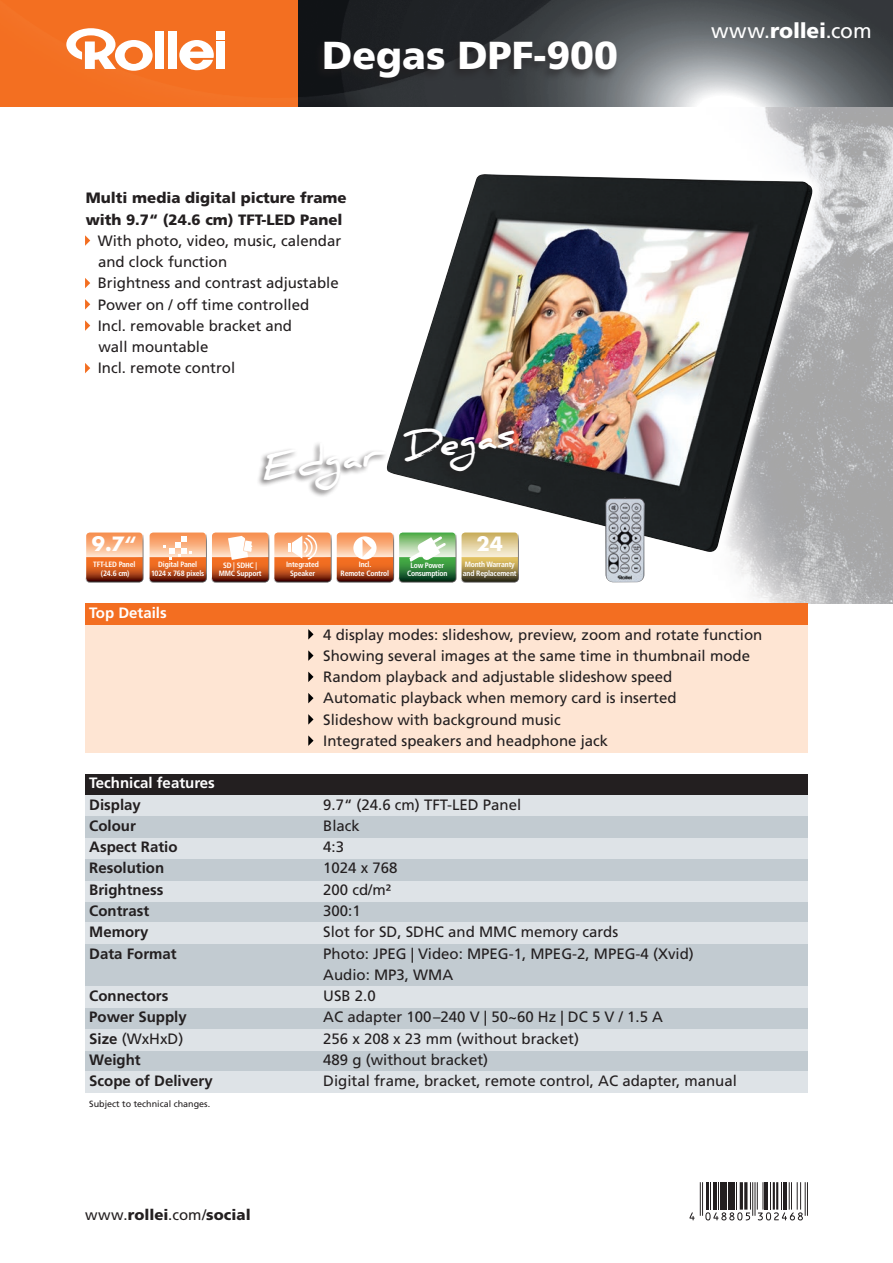
<style>
.page{position:relative;width:893px;height:1263px;background:#fff}
.page>*{position:absolute;margin:0;border:0;box-sizing:border-box;transform-origin:0 0}
.t1{font:900 39px "Frutiger LT";color:#fff}
.t2{font:700 36px "Daniel";color:#fff}
.t3{font:21px "Frutiger LT";letter-spacing:.015em;color:#fff}
.t4{font:700 19.2px "Futura";color:#fff}
.t5{font:15px/21.3px "Frutiger LT";color:#231f20}
.t6{font:700 15px "Frutiger LT";color:#231f20}
.t7{font:900 15px "Frutiger LT";color:#231f20}
.t8{font:700 15px "Frutiger LT";color:#fff}
.t9{font:9px "Frutiger LT";color:#231f20}
.t10{font:700 condensed 7.65px/8.4px "Frutiger LT";letter-spacing:-.02em;color:#fff;text-align:center}
.s1{font-weight:900}
.s2{font-weight:700}
.s3{font-weight:400}
</style>
<div class="page">
<img style="left:626px;top:106px;width:267px;height:498px">
<hr style="left:702px;top:1182px;width:1px;height:34px;background:#231f20">
<hr style="left:700px;top:1182px;width:1px;height:34px;background:#231f20">
<hr style="left:754px;top:1182px;width:1px;height:34px;background:#231f20">
<hr style="left:752px;top:1182px;width:1px;height:34px;background:#231f20">
<hr style="left:807px;top:1182px;width:1px;height:34px;background:#231f20">
<hr style="left:805px;top:1182px;width:1px;height:34px;background:#231f20">
<svg style="left:689px;top:1212px;width:6px;height:8px"></svg>
<svg style="left:705px;top:1182px;width:46px;height:38px"></svg>
<svg style="left:757px;top:1182px;width:46px;height:38px"></svg>
<img style="left:298px;top:0;width:595px;height:106px">
<div style="left:0;top:0;width:298px;height:106px;background:#f36f21"></div>
<div style="left:313px;top:39px;width:306px;height:50px;background:#231f20;opacity:.6"></div>
<svg style="left:179px;top:40px;width:35px;height:30px"></svg>
<div style="left:155px;top:32px;width:9px;height:37px;background:#fff"></div>
<div style="left:168px;top:32px;width:8px;height:37px;background:#fff"></div>
<div style="left:216px;top:32px;width:9px;height:8px;background:#fff"></div>
<div style="left:216px;top:41px;width:9px;height:28px;background:#fff"></div>
<svg style="left:66px;top:28px;width:87px;height:43px"></svg>
<svg style="left:626px;top:160px;width:201px;height:406px"></svg>
<img style="left:399px;top:174px;width:413px;height:378px">
<div style="left:256px;top:426px;width:260px;height:72px;background:#231f20;opacity:.6"></div>
<img style="left:605px;top:497px;width:40px;height:85px">
<svg style="left:274px;top:532px;width:57px;height:50px;background:#db8b5f"></svg>
<div style="left:85px;top:774px;width:723px;height:21px;background:#231f20"></div>
<div style="left:85px;top:901px;width:723px;height:22px;background:#c2cbd1"></div>
<div style="left:85px;top:944px;width:723px;height:42px;background:#c2cbd1"></div>
<div style="left:85px;top:1008px;width:723px;height:21px;background:#c2cbd1"></div>
<div style="left:85px;top:1050px;width:723px;height:21px;background:#c2cbd1"></div>
<div style="left:85px;top:880px;width:723px;height:21px;background:#dee3e7"></div>
<div style="left:85px;top:923px;width:723px;height:21px;background:#dee3e7"></div>
<div style="left:85px;top:986px;width:723px;height:22px;background:#dee3e7"></div>
<div style="left:85px;top:1029px;width:723px;height:21px;background:#dee3e7"></div>
<div style="left:85px;top:1071px;width:723px;height:22px;background:#dee3e7"></div>
<div style="left:85px;top:859px;width:723px;height:21px;background:#c2cbd1"></div>
<div style="left:85px;top:795px;width:723px;height:21px;background:#dee3e7"></div>
<div style="left:85px;top:838px;width:723px;height:21px;background:#dee3e7"></div>
<div style="left:85px;top:816px;width:723px;height:22px;background:#c2cbd1"></div>
<div style="left:85px;top:604px;width:723px;height:21px;background:#f36e21"></div>
<div style="left:85px;top:625px;width:723px;height:128px;background:#fee5d3"></div>
<svg style="left:308px;top:629px;width:6px;height:11px"></svg>
<svg style="left:308px;top:650px;width:6px;height:11px"></svg>
<svg style="left:308px;top:672px;width:6px;height:10px"></svg>
<svg style="left:308px;top:693px;width:6px;height:10px"></svg>
<svg style="left:308px;top:714px;width:6px;height:11px"></svg>
<svg style="left:308px;top:735px;width:6px;height:11px"></svg>
<svg style="left:85px;top:235px;width:5px;height:11px"></svg>
<svg style="left:85px;top:278px;width:5px;height:10px"></svg>
<svg style="left:85px;top:299px;width:5px;height:11px"></svg>
<svg style="left:85px;top:320px;width:5px;height:11px"></svg>
<svg style="left:85px;top:363px;width:5px;height:10px"></svg>
<svg style="left:86px;top:532px;width:57px;height:50px;background:#da8353"></svg>
<div style="left:333px;top:531px;width:62px;height:52px;background:#231f20;opacity:.75"></div>
<svg style="left:337px;top:532px;width:56px;height:50px;background:#db8b60"></svg>
<div style="left:458px;top:529px;width:62px;height:50px;background:#fff"></div>
<div style="left:458px;top:531px;width:62px;height:52px;background:#231f20;opacity:.75"></div>
<svg style="left:462px;top:532px;width:56px;height:50px;background:#bca973"></svg>
<div style="left:396px;top:529px;width:61px;height:50px;background:#fff"></div>
<svg style="left:399px;top:532px;width:57px;height:50px;background:#74aa76"></svg>
<div style="left:146px;top:531px;width:62px;height:52px;background:#231f20;opacity:.75"></div>
<svg style="left:150px;top:532px;width:56px;height:50px;background:#db8759"></svg>
<div style="left:209px;top:531px;width:61px;height:52px;background:#231f20;opacity:.75"></div>
<svg style="left:212px;top:532px;width:56px;height:50px;background:#dc8d63"></svg>
<h1 class="t1" style="left:322px;top:31px;width:297px">Degas DPF-900</h1>
<p class="t7" style="left:86px;top:189px;width:262px">Multi media digital picture frame</p>
<p class="t7" style="left:86px;top:210px;width:258px">with 9.7“ (24.6 cm) TFT-LED Panel</p>
<p class="t5" style="left:98px;top:230px;width:245px">With photo, video, music, calendar and clock function</p>
<p class="t5" style="left:98px;top:272px;width:242px">Brightness and contrast adjustable</p>
<p class="t5" style="left:98px;top:294px;width:213px">Power on / off time controlled</p>
<p class="t5" style="left:98px;top:315px;width:196px">Incl. removable bracket and wall mountable</p>
<p class="t5" style="left:98px;top:358px;width:139px">Incl. remote control</p>
<h2 class="t2" style="left:259px;top:447px;width:257px;rotate:-8deg">Edgar Degas</h2>
<p class="t4" style="left:92px;top:534px;width:47px">9.7“</p>
<p class="t10" style="left:93px;top:561px;width:44px">TFT-LED Panel</p>
<p class="t10" style="left:101px;top:569px;width:30px">(24.6 cm)</p>
<p class="t10" style="left:151px;top:561px;width:55px">Digital Panel<br>1024 x 768 pixels</p>
<p class="t10" style="left:219px;top:562px;width:44px;line-height:7.6px">SD | SDHC |<br>MMC Support</p>
<p class="t10" style="left:286px;top:561px;width:34px">Integrated<br>Speaker</p>
<p class="t10" style="left:359px;top:561px;width:14px">Incl.</p>
<p class="t10" style="left:341px;top:569px;width:50px">Remote Control</p>
<p class="t10" style="left:407px;top:562px;width:42px;line-height:7.6px">Low Power<br>Consumption</p>
<p class="t4" style="left:477px;top:534px;width:28px">24</p>
<p class="t10" style="left:463px;top:561px;width:55px;text-align:left">Month Warranty and Replacement</p>
<p class="t8" style="left:89px;top:604px;width:79px">Top Details</p>
<h3 class="t3" style="left:711px;top:19px;width:162px">www.<span class="s1">rollei</span>.com</h3>
<p class="t5" style="left:323px;top:624px;width:441px">4 display modes: slideshow, preview, zoom and rotate function</p>
<p class="t5" style="left:323px;top:645px;width:428px">Showing several images at the same time in thumbnail mode</p>
<p class="t5" style="left:323px;top:666px;width:351px">Random playback and adjustable slideshow speed</p>
<p class="t5" style="left:323px;top:687px;width:355px">Automatic playback when memory card is inserted</p>
<p class="t5" style="left:323px;top:709px;width:239px">Slideshow with background music</p>
<p class="t5" style="left:323px;top:730px;width:287px">Integrated speakers and headphone jack</p>
<p class="t8" style="left:89px;top:774px;width:127px">Technical features</p>
<p class="t6" style="left:89px;top:796px;width:53px">Display</p>
<p class="t5" style="left:323px;top:794px;width:200px">9.7“ (24.6 cm) TFT-LED Panel</p>
<p class="t6" style="left:89px;top:817px;width:48px">Colour</p>
<p class="t5" style="left:323px;top:815px;width:38px">Black</p>
<p class="t6" style="left:89px;top:838px;width:90px">Aspect Ratio</p>
<p class="t5" style="left:323px;top:836px;width:22px">4:3</p>
<p class="t6" style="left:89px;top:859px;width:77px">Resolution</p>
<p class="t5" style="left:323px;top:858px;width:76px">1024 x 768</p>
<p class="t6" style="left:89px;top:881px;width:76px">Brightness</p>
<p class="t5" style="left:323px;top:879px;width:69px">200 cd/m²</p>
<p class="t6" style="left:89px;top:902px;width:61px">Contrast</p>
<p class="t5" style="left:323px;top:900px;width:39px">300:1</p>
<p class="t6" style="left:89px;top:923px;width:61px">Memory</p>
<p class="t5" style="left:323px;top:921px;width:297px">Slot for SD, SDHC and MMC memory cards</p>
<p class="t6" style="left:89px;top:944px;width:89px">Data Format</p>
<p class="t5" style="left:323px;top:943px;width:372px">Photo: JPEG | Video: MPEG-1, MPEG-2, MPEG-4 (Xvid)<br>Audio: MP3, WMA</p>
<p class="t6" style="left:89px;top:987px;width:81px">Connectors</p>
<p class="t5" style="left:323px;top:985px;width:54px">USB 2.0</p>
<p class="t6" style="left:89px;top:1008px;width:99px">Power Supply</p>
<p class="t5" style="left:323px;top:1006px;width:341px">AC adapter 100–240 V | 50~60 Hz | DC 5 V / 1.5 A</p>
<p class="t5" style="left:89px;top:1028px;width:96px"><span class="s2">Size</span> (WxHxD)</p>
<p class="t5" style="left:323px;top:1028px;width:257px">256 x 208 x 23 mm (without bracket)</p>
<p class="t6" style="left:89px;top:1051px;width:53px">Weight</p>
<p class="t5" style="left:323px;top:1049px;width:167px">489 g (without bracket)</p>
<p class="t6" style="left:89px;top:1072px;width:125px">Scope of Delivery</p>
<p class="t5" style="left:323px;top:1070px;width:415px">Digital frame, bracket, remote control, AC adapter, manual</p>
<p class="t9" style="left:89px;top:1099px;width:123px">Subject to technical changes.</p>
<p class="t7" style="left:85px;top:1206px;width:167px"><span class="s3">www.</span>rollei<span class="s3">.com/</span>social</p>
</div>
